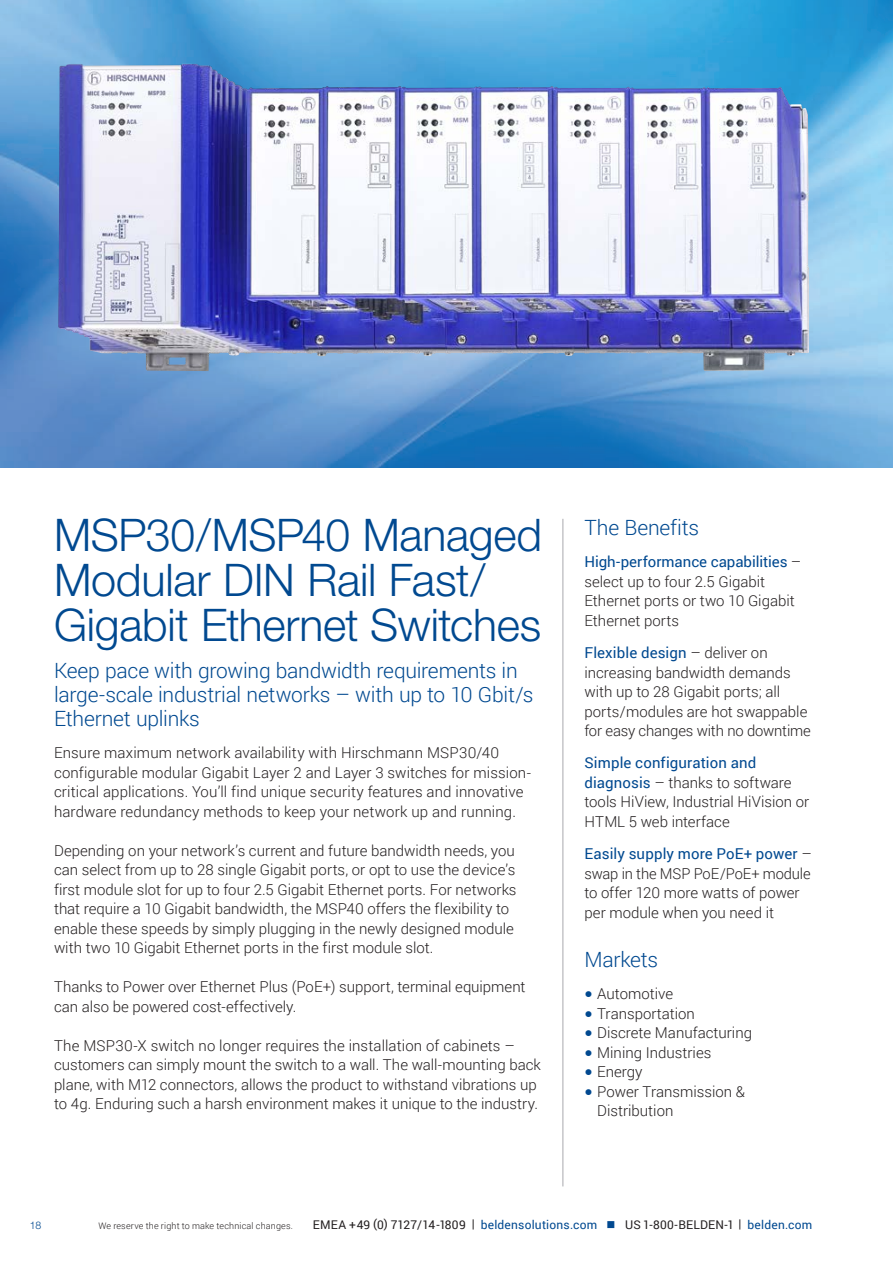
<style>
.page{position:relative;width:893px;height:1263px;background:#fff}
.page>*{position:absolute;margin:0;border:0;box-sizing:border-box;transform-origin:0 0}
.t1{font:300 45px/45px "Helvetica Neue";letter-spacing:-.005em;color:#014990}
.t2{font:300 21px/24px "Roboto";letter-spacing:-.01em;color:#014990}
.t3{font:300 15px/19.5px "Roboto";color:#231f20}
.t4{font:12px "Roboto";letter-spacing:.02em;color:#231f20}
.t5{font:300 10.5px "Helvetica Neue";color:#014990}
.t6{font:300 9px "Roboto";letter-spacing:.02em;color:#231f20}
.s1{font-weight:400;color:#014990}
.s2{font-family:"Helvetica Neue";font-weight:400;font-size:16.5px;color:#014990}
.s3{color:#014990}
</style>
<div class="page">
<img style="left:0;top:0;width:893px;height:468px">
<hr style="left:562px;top:519px;width:1px;height:667px;background:#a8a9ad">
<img style="left:58px;top:64px;width:362px;height:307px">
<h1 class="t1" style="left:54px;top:512px;width:489px">MSP30/MSP40 Managed<br>Modular DIN Rail Fast/<br>Gigabit Ethernet Switches</h1>
<h2 class="t2" style="left:54px;top:658px;width:481px">Keep pace with growing bandwidth requirements in large-scale industrial networks – with up to 10 Gbit/s<br>Ethernet uplinks</h2>
<p class="t3" style="left:54px;top:743px;width:479px">Ensure maximum network availability with Hirschmann MSP30/40 configurable modular Gigabit Layer 2 and Layer 3 switches for mission&shy;critical applications. You’ll find unique security features and innovative hardware redundancy methods to keep your network up and running.</p>
<p class="t3" style="left:54px;top:840px;width:464px">Depending on your network’s current and future bandwidth needs, you can select from up to 28 single Gigabit ports, or opt to use the device’s first module slot for up to four 2.5 Gigabit Ethernet ports. For networks that require a 10 Gigabit bandwidth, the MSP40 offers the flexibility to enable these speeds by simply plugging in the newly designed module with two 10 Gigabit Ethernet ports in the first module slot.</p>
<p class="t3" style="left:54px;top:977px;width:473px">Thanks to Power over Ethernet Plus (PoE+) support, terminal equipment can also be powered cost-effectively.</p>
<p class="t3" style="left:54px;top:1035px;width:488px">The MSP30-X switch no longer requires the installation of cabinets – customers can simply mount the switch to a wall. The wall-mounting back plane, with M12 connectors, allows the product to withstand vibrations up to 4g. Enduring such a harsh environment makes it unique to the industry.</p>
<h2 class="t2" style="left:584px;top:515px;width:116px">The Benefits</h2>
<p class="t3" style="left:584px;top:552px;width:218px"><span class="s1">High-performance capabilities</span> – select up to four 2.5 Gigabit<br>Ethernet ports or two 10 Gigabit<br>Ethernet ports</p>
<p class="t3" style="left:584px;top:642px;width:228px"><span class="s1">Flexible design</span> – deliver on increasing bandwidth demands with up to 28 Gigabit ports; all ports/modules are hot swappable for easy changes with no downtime</p>
<p class="t3" style="left:584px;top:753px;width:226px"><span class="s1">Simple configuration and diagnosis</span> – thanks to software tools HiView, Industrial HiVision or<br>HTML 5 web interface</p>
<p class="t3" style="left:584px;top:843px;width:229px"><span class="s1">Easily supply more PoE+ power</span> – swap in the MSP PoE/PoE+ module to offer 120 more watts of power per module when you need it</p>
<h2 class="t2" style="left:584px;top:947px;width:75px">Markets</h2>
<p class="t3" style="left:584px;top:984px;width:90px"><span class="s2">•</span> Automotive</p>
<p class="t3" style="left:584px;top:1003px;width:112px"><span class="s2">•</span> Transportation</p>
<p class="t3" style="left:584px;top:1023px;width:169px"><span class="s2">•</span> Discrete Manufacturing</p>
<p class="t3" style="left:584px;top:1042px;width:128px"><span class="s2">•</span> Mining Industries</p>
<p class="t3" style="left:584px;top:1062px;width:60px"><span class="s2">•</span> Energy</p>
<p class="t3" style="left:597px;top:1081px;width:149px;text-indent:-13px"><span class="s2">•</span> Power Transmission &amp;<br>Distribution</p>
<p class="t5" style="left:30px;top:1219px;width:13px">18</p>
<p class="t6" style="left:98px;top:1219px;width:196px">We reserve the right to make technical changes.</p>
<p class="t4" style="left:313px;top:1216px;width:501px">EMEA +49 (0) 7127/14-1809 | <span class="s3">beldensolutions.com</span> <span class="s3">■</span> US 1-800-BELDEN-1 | <span class="s3">belden.com</span></p>
</div>
